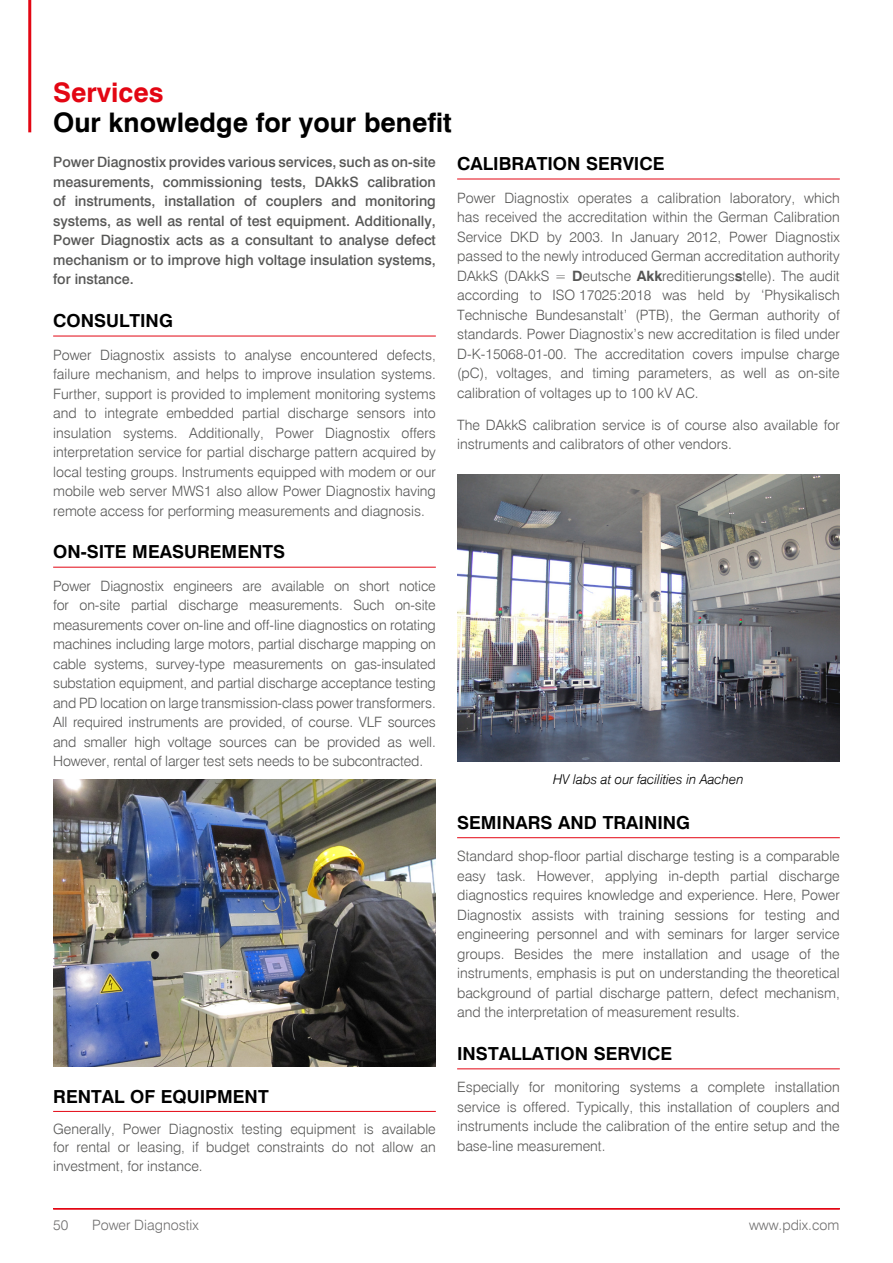
<style>
.page{position:relative;width:893px;height:1263px;background:#fff}
.page>*{position:absolute;margin:0;border:0;box-sizing:border-box;transform-origin:0 0}
.Page_Header_Bold{font:700 27px/30px "Swiss 721 BT";color:#000}
.Subhead_-_Underline{font:700 18px "Swiss 721 BT";color:#000}
.Body{font:300 14.25px/19.5px "Swiss 721 BT";color:#575756;text-align:justify}
.Introduction{font:500 14.25px/19.5px "Swiss 721 BT";color:#575756;text-align:justify}
.t1{font:300 14.25px "Swiss 721 BT";color:#706f6f}
.t2{font:italic 300 13.5px "Swiss 721 BT";color:#000}
.s1{color:#e30613}
.s2{font-weight:700}
</style>
<div class="page">
<hr style="left:53px;top:1208px;width:787px;height:1px;background:#e30613">
<hr style="left:28px;top:0;width:3px;height:132px;background:#e30613">
<hr style="left:53px;top:336px;width:383px;height:1px;background:#e30613">
<hr style="left:53px;top:567px;width:383px;height:1px;background:#e30613">
<hr style="left:53px;top:1111px;width:383px;height:1px;background:#e30613">
<hr style="left:457px;top:179px;width:383px;height:1px;background:#e30613">
<hr style="left:457px;top:837px;width:383px;height:1px;background:#e30613">
<hr style="left:457px;top:1068px;width:383px;height:1px;background:#e30613">
<img style="left:457px;top:474px;width:383px;height:288px">
<img style="left:53px;top:779px;width:383px;height:287px">
<p class="Page_Header_Bold" style="left:53px;top:78px;width:400px"><span class="s1">Services<br></span>Our knowledge for your benefit</p>
<p class="Introduction" style="left:53px;top:153px;width:384px">Power Diagnostix provides various services, such as on-site measurements, commissioning tests, DAkkS calibration of instruments, installation of couplers and monitoring systems, as well as rental of test equipment. Additionally, Power Diagnostix acts as a consultant to analyse defect mechanism or to improve high voltage insulation systems, for instance.</p>
<p class="Subhead_-_Underline" style="left:53px;top:310px;width:121px">CONSULTING</p>
<p class="Body" style="left:53px;top:345px;width:384px">Power Diagnostix assists to analyse encountered defects, failure mechanism, and helps to improve insulation systems.<br>Further, support is provided to implement monitoring systems and to integrate embedded partial discharge sensors into insulation systems. Additionally, Power Diagnostix offers interpretation service for partial discharge pattern acquired by local testing groups. Instruments equipped with modem or our mobile web server MWS1 also allow Power Diagnostix having remote access for performing measurements and diagnosis.</p>
<p class="Subhead_-_Underline" style="left:53px;top:541px;width:233px">ON-SITE MEASUREMENTS</p>
<p class="Body" style="left:53px;top:576px;width:384px">Power Diagnostix engineers are available on short notice for on-site partial discharge measurements. Such on-site measurements cover on-line and off-line diagnostics on rotating machines including large motors, partial discharge mapping on cable systems, survey-type measurements on gas-insulated substation equipment, and partial discharge acceptance testing and PD location on large transmission-class power transformers.<br>All required instruments are provided, of course. VLF sources and smaller high voltage sources can be provided as well.<br>However, rental of larger test sets needs to be subcontracted.</p>
<p class="Subhead_-_Underline" style="left:457px;top:153px;width:209px">CALIBRATION SERVICE</p>
<p class="Body" style="left:457px;top:188px;width:384px">Power Diagnostix operates a calibration laboratory, which has received the accreditation within the German Calibration Service DKD by 2003. In January 2012, Power Diagnostix passed to the newly introduced German accreditation authority DAkkS (DAkkS = <span class="s2">D</span>eutsche <span class="s2">Akk</span>reditierungs<span class="s2">s</span>telle). The audit according to ISO 17025:2018 was held by ‘Physikalisch Technische Bundesanstalt’ (PTB), the German authority of standards. Power Diagnostix’s new accreditation is filed under D-K-15068-01-00. The accreditation covers impulse charge (pC), voltages, and timing parameters, as well as on-site calibration of voltages up to 100 kV AC.</p>
<p class="Body" style="left:457px;top:415px;width:384px">The DAkkS calibration service is of course also available for instruments and calibrators of other vendors.</p>
<p class="Subhead_-_Underline" style="left:53px;top:1085px;width:217px">RENTAL OF EQUIPMENT</p>
<p class="Body" style="left:53px;top:1119px;width:384px;line-height:18.1px">Generally, Power Diagnostix testing equipment is available for rental or leasing, if budget constraints do not allow an</p>
<p class="Body" style="left:53px;top:1156px;width:151px">investment, for instance.</p>
<p class="t2" style="left:553px;top:771px;width:192px">HV labs at our facilities in Aachen</p>
<p class="Subhead_-_Underline" style="left:457px;top:812px;width:235px">SEMINARS AND TRAINING</p>
<p class="Body" style="left:457px;top:846px;width:384px">Standard shop-floor partial discharge testing is a comparable easy task. However, applying in-depth partial discharge diagnostics requires knowledge and experience. Here, Power Diagnostix assists with training sessions for testing and engineering personnel and with seminars for larger service groups. Besides the mere installation and usage of the instruments, emphasis is put on understanding the theoretical background of partial discharge pattern, defect mechanism, and the interpretation of measurement results.</p>
<p class="Subhead_-_Underline" style="left:457px;top:1043px;width:217px">INSTALLATION SERVICE</p>
<p class="Body" style="left:457px;top:1077px;width:384px">Especially for monitoring systems a complete installation service is offered. Typically, this installation of couplers and instruments include the calibration of the entire setup and the base-line measurement.</p>
<p class="t1" style="left:53px;top:1216px;width:17px">50</p>
<p class="t1" style="left:92px;top:1216px;width:108px">Power Diagnostix</p>
<p class="t1" style="left:749px;top:1216px;width:92px">www.pdix.com</p>
</div>
